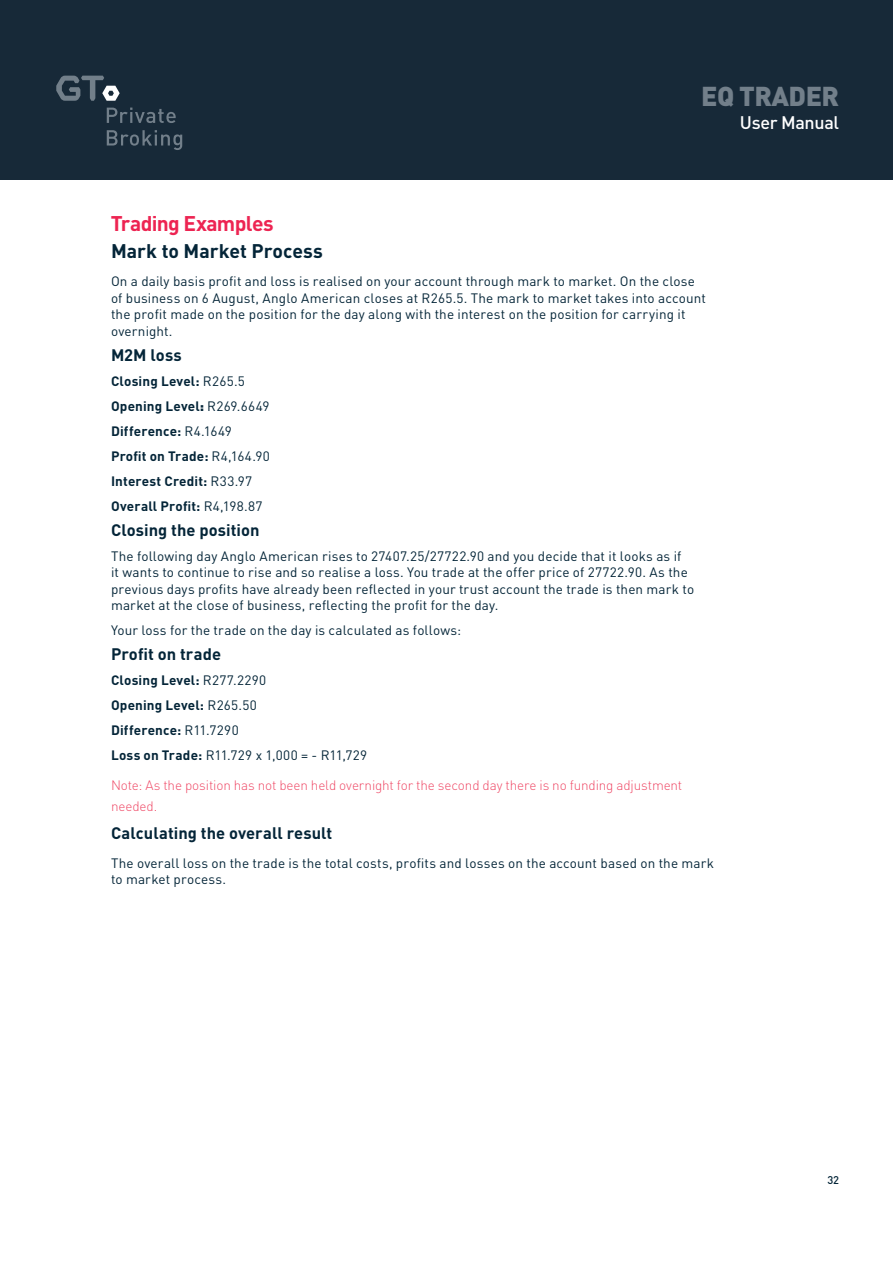
<style>
.page{position:relative;width:893px;height:1263px;background:#fff}
.page>*{position:absolute;margin:0;border:0;box-sizing:border-box;transform-origin:0 0}
.t1{font:900 27px "DIN Pro";letter-spacing:-.02em;color:#727f8a}
.t2{font:700 21px "DIN Pro";letter-spacing:-.03em;color:#ed2452}
.t3{font:700 19.5px "DIN Pro";color:#042538}
.t4{font:500 18px "DIN Pro";letter-spacing:-.02em;color:#fff}
.t5{font:700 16.5px "DIN Pro";letter-spacing:.005em;color:#042538}
.t6{font:13.5px/16.5px "DIN Pro";letter-spacing:.01em;color:#042538}
.t7{font:700 13.5px/25px "DIN Pro";letter-spacing:.01em;color:#042538}
.t8{font:300 13.5px/21px "DIN Pro";letter-spacing:-.01em;color:#ef4966}
.t9{font:500 11.1px "DIN Pro";color:#042538}
.s1{font-weight:400}
.s2{font-weight:900}
</style>
<div class="page">
<div style="left:0;top:0;width:893px;height:179px;background:#172938"></div>
<svg style="left:56px;top:76px;width:64px;height:25px"></svg>
<svg style="left:107px;top:108px;width:69px;height:15px"></svg>
<svg style="left:107px;top:130px;width:75px;height:20px"></svg>
<h2 class="t2" style="left:111px;top:209px;width:164px">Trading Examples</h2>
<h1 class="t1" style="left:701px;top:78px;width:139px">EQ TRADER</h1>
<h3 class="t4" style="left:740px;top:110px;width:101px">User Manual</h3>
<h3 class="t3" style="left:111px;top:237px;width:214px">Mark to Market Process</h3>
<p class="t6" style="left:111px;top:272px;width:596px">On a daily basis profit and loss is realised on your account through mark to market. On the close of business on 6 August, Anglo American closes at R265.5. The mark to market takes into account the profit made on the position for the day along with the interest on the position for carrying it overnight.</p>
<p class="t5" style="left:111px;top:343px;width:72px">M2M loss</p>
<p class="t7" style="left:111px;top:368px;width:160px">Closing Level: <span class="s1">R265.5<br></span>Opening Level<span class="s2">:</span> <span class="s1">R269.6649<br></span>Difference: <span class="s1">R4.1649<br></span>Profit on Trade: <span class="s1">R4,164.90<br></span>Interest Credit: <span class="s1">R33.97<br></span>Overall Profit: <span class="s1">R4,198.87</span></p>
<p class="t5" style="left:111px;top:519px;width:150px">Closing the position</p>
<p class="t6" style="left:111px;top:547px;width:585px">The following day Anglo American rises to 27407.25/27722.90 and you decide that it looks as if<br>it wants to continue to rise and so realise a loss. You trade at the offer price of 27722.90. As the previous days profits have already been reflected in your trust account the trade is then mark to market at the close of business, reflecting the profit for the day.</p>
<p class="t6" style="left:111px;top:622px;width:352px">Your loss for the trade on the day is calculated as follows:</p>
<p class="t5" style="left:111px;top:643px;width:112px">Profit on trade</p>
<p class="t7" style="left:111px;top:667px;width:258px">Closing Level: <span class="s1">R277.2290<br></span>Opening Level: <span class="s1">R265.50<br></span>Difference: <span class="s1">R11.7290<br></span>Loss on Trade: <span class="s1">R11.729 x 1,000 = - R11,729</span></p>
<p class="t8" style="left:111px;top:774px;width:573px">Note: As the position has not been held overnight for the second day there is no funding adjustment needed.</p>
<p class="t5" style="left:111px;top:822px;width:223px">Calculating the overall result</p>
<p class="t6" style="left:111px;top:854px;width:605px">The overall loss on the trade is the total costs, profits and losses on the account based on the mark to market process.</p>
<p class="t9" style="left:827px;top:1173px;width:13px">32</p>
</div>
